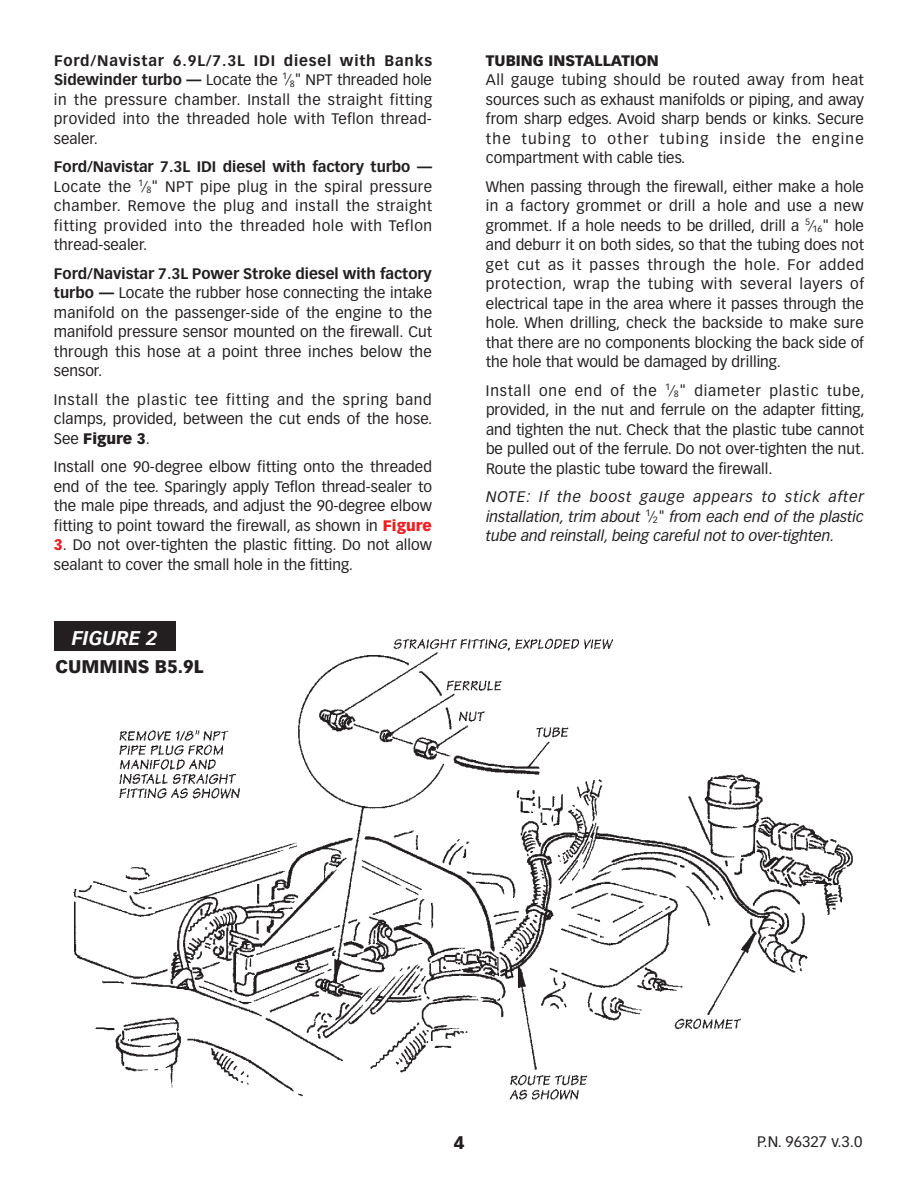
<style>
.page{position:relative;width:918px;height:1188px;background:#fff}
.page>*{position:absolute;margin:0;border:0;box-sizing:border-box;transform-origin:0 0}
.t1{font:italic 700 19.5px "Vectora LT Std";color:#fff}
.t2{font:900 18px "Vectora LT Std";color:#231f20}
.t3{font:15px/19.5px "Vectora LT Std";color:#231f20;text-align:justify}
.t4{font:italic 15px/19.5px "Vectora LT Std";color:#231f20;text-align:justify}
.t5{font:900 15px "Vectora LT Std";color:#231f20}
.s1{font-weight:700}
.s2{font-weight:900}
.s3{font-weight:900;color:#ee1f23}
.s4{font-style:normal}
</style>
<div class="page">
<img style="left:61px;top:638px;width:792px;height:462px">
<div style="left:54px;top:621px;width:122px;height:29px;background:#231f20"></div>
<p class="t3" style="left:54px;top:51px;width:380px"><span class="s1">Ford/Navistar 6.9L/7.3L IDI diesel with Banks Sidewinder turbo</span> <span class="s2">—</span> Locate the <sup>1</sup>⁄<sub>8</sub>" NPT threaded hole in the pressure chamber. Install the straight fitting provided into the threaded hole with Teflon thread&shy;sealer.</p>
<p class="t3" style="left:54px;top:157px;width:380px"><span class="s1">Ford/Navistar 7.3L IDI diesel with factory turbo</span> <span class="s2">— </span>Locate the <sup>1</sup>⁄<sub>8</sub>" NPT pipe plug in the spiral pressure chamber. Remove the plug and install the straight fitting provided into the threaded hole with Teflon thread-sealer.</p>
<p class="t3" style="left:54px;top:264px;width:380px"><span class="s1">Ford/Navistar 7.3L Power Stroke diesel with factory turbo</span> <span class="s2">—</span> Locate the rubber hose connecting the intake manifold on the passenger-side of the engine to the manifold pressure sensor mounted on the firewall. Cut through this hose at a point three inches below the sensor.</p>
<p class="t3" style="left:54px;top:390px;width:380px">Install the plastic tee fitting and the spring band clamps, provided, between the cut ends of the hose.<br>See <span class="s2">Figure 3</span>.</p>
<p class="t3" style="left:54px;top:457px;width:380px">Install one 90-degree elbow fitting onto the threaded end of the tee. Sparingly apply Teflon thread-sealer to the male pipe threads, and adjust the 90-degree elbow fitting to point toward the firewall, as shown in <span class="s3">Figure</span></p>
<p class="t3" style="left:54px;top:535px;width:380px"><span class="s3">3</span>. Do not over-tighten the plastic fitting. Do not allow sealant to cover the small hole in the fitting.</p>
<h1 class="t1" style="left:72px;top:626px;width:87px">FIGURE 2</h1>
<p class="t2" style="left:56px;top:655px;width:41px">CUMMINS</p>
<p class="t2" style="left:155px;top:655px;width:49px">B5.9L</p>
<p class="t5" style="left:486px;top:51px;width:30px">TUBIN</p>
<p class="t5" style="left:533px;top:51px;width:26px">G INSTALLATION</p>
<p class="t3" style="left:486px;top:70px;width:379px">All gauge tubing should be routed away from heat sources such as exhaust manifolds or piping, and away from sharp edges. Avoid sharp bends or kinks. Secure the tubing to other tubing inside the engine compartment with cable ties.</p>
<p class="t3" style="left:486px;top:177px;width:380px">When passing through the firewall, either make a hole in a factory grommet or drill a hole and use a new grommet. If a hole needs to be drilled, drill a <sup>5</sup>⁄<sub>16</sub>" hole and deburr it on both sides, so that the tubing does not get cut as it passes through the hole. For added protection, wrap the tubing with several layers of electrical tape in the area where it passes through the hole. When drilling, check the backside to make sure that there are no components blocking the back side of the hole that would be damaged by drilling.</p>
<p class="t3" style="left:486px;top:381px;width:380px">Install one end of the <sup>1</sup>⁄<sub>8</sub>" diameter plastic tube, provided, in the nut and ferrule on the adapter fitting, and tighten the nut. Check that the plastic tube cannot be pulled out of the ferrule. Do not over-tighten the nut.<br>Route the plastic tube toward the firewall.</p>
<p class="t4" style="left:486px;top:487px;width:380px">NOTE: If the boost gauge appears to stick after installation, trim about <sup>1</sup><span class="s4">⁄</span><sub>2</sub>" from each end of the plastic tube and reinstall, being careful not to over-tighten.</p>
<p class="t2" style="left:454px;top:1132px;width:12px">4</p>
<p class="t3" style="left:757px;top:1132px;width:107px">P.N. 96327 v.3.0</p>
</div>
